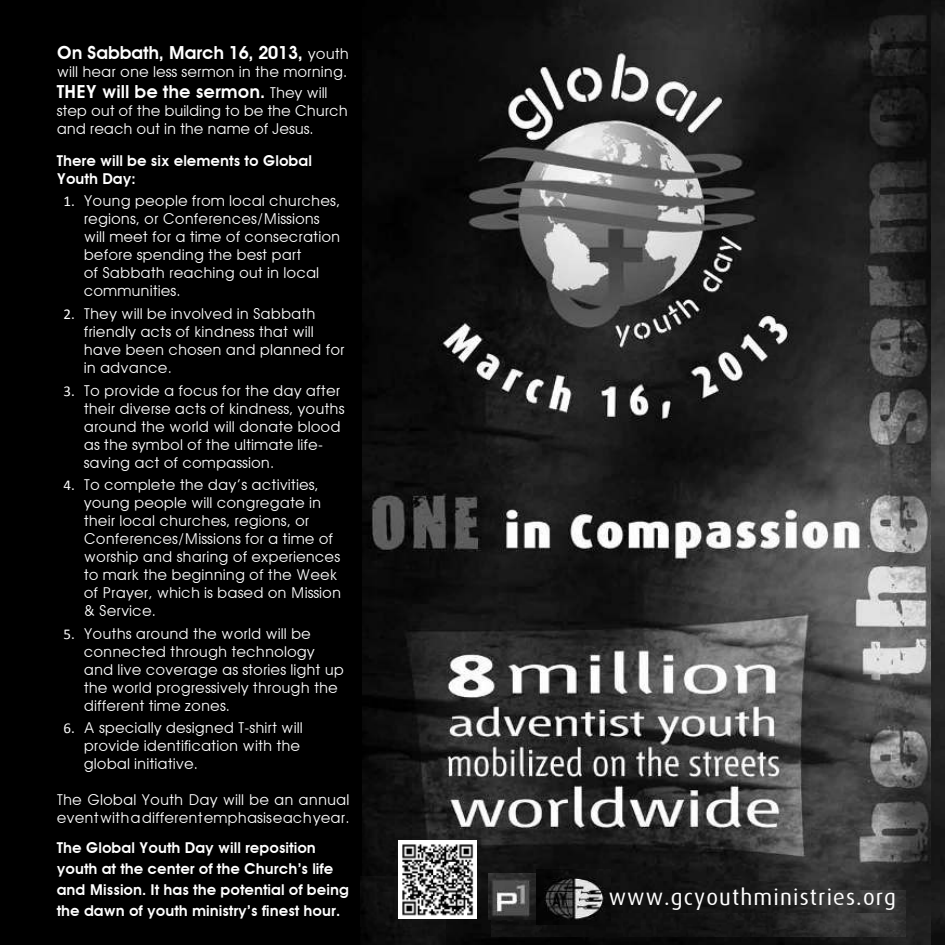
<style>
.page{position:relative;width:945px;height:945px;background:#fff}
.page>*{position:absolute;margin:0;border:0;box-sizing:border-box;transform-origin:0 0}
.t1{font:22.5px "Dax";letter-spacing:.05em;color:#fff}
.t2{font:600 18px "Avant Garde";letter-spacing:-.01em;color:#fff}
.t3{font:15px/18px "Avant Garde";color:#fff}
.t4{font:600 15px/21px "Avant Garde";color:#fff}
.s1{font-weight:400;font-size:15px}
.s2{font-family:"Calibri"}
</style>
<div class="page">
<div style="left:0;top:0;width:362px;height:945px;background:#000"></div>
<img style="left:930px;top:470px;width:15px;height:475px">
<img style="left:930px;top:0;width:15px;height:470px">
<img style="left:362px;top:0;width:568px;height:945px">
<img style="left:492px;top:891px;width:413px;height:45px">
<div style="left:361px;top:876px;width:84px;height:69px;background:#0f0f0f"></div>
<img style="left:399px;top:841px;width:78px;height:78px">
<img style="left:537px;top:870px;width:73px;height:55px">
<img style="left:489px;top:874px;width:46px;height:45px">
<p class="t2" style="left:57px;top:46px;width:294px">On Sabbath, March 16, 2013, <span class="s1">youth</span></p>
<p class="t3" style="left:57px;top:64px;width:292px">will hear one less sermon in the morning.</p>
<p class="t2" style="left:57px;top:85px;width:272px">THEY will be the sermon. <span class="s1">They will</span></p>
<p class="t3" style="left:57px;top:104px;width:293px">step out of the building to be the Church and reach out in the name of Jesus.</p>
<p class="t4" style="left:57px;top:153px;width:257px;line-height:18px">There will be six elements to Global<br>Youth Day:</p>
<p class="t3" style="left:84px;top:194px;width:258px;text-indent:-20px"><span class="s2">1.</span> Young people from local churches, regions, or Conferences/Missions will meet for a time of consecration before spending the best part<br>of Sabbath reaching out in local communities.</p>
<p class="t3" style="left:84px;top:306px;width:263px;text-indent:-20px"><span class="s2">2.</span> They will be involved in Sabbath friendly acts of kindness that will have been chosen and planned for in advance.</p>
<p class="t3" style="left:84px;top:383px;width:262px;text-indent:-20px"><span class="s2">3.</span> To provide a focus for the day after their diverse acts of kindness, youths around the world will donate blood as the symbol of the ultimate life&shy;saving act of compassion.</p>
<p class="t3" style="left:84px;top:477px;width:259px;text-indent:-20px"><span class="s2">4.</span> To complete the day’s activities, young people will congregate in their local churches, regions, or<br>Conferences/Missions for a time of worship and sharing of experiences to mark the beginning of the Week of Prayer, which is based on Mission &amp; Service.</p>
<p class="t3" style="left:84px;top:626px;width:262px;text-indent:-20px"><span class="s2">5.</span> Youths around the world will be connected through technology and live coverage as stories light up the world progressively through the different time zones.</p>
<p class="t3" style="left:84px;top:721px;width:221px;text-indent:-20px"><span class="s2">6.</span> A specially designed T-shirt will provide identification with the global initiative.</p>
<p class="t3" style="left:57px;top:793px;width:294px">The Global Youth Day will be an annual event with a different emphasis each year.</p>
<p class="t4" style="left:57px;top:839px;width:294px">The Global Youth Day will reposition youth at the center of the Church’s life and Mission. It has the potential of being the dawn of youth ministry’s finest hour.</p>
<h1 class="t1" style="left:609px;top:887px;width:289px">www.gcyouthministries.org</h1>
</div>
